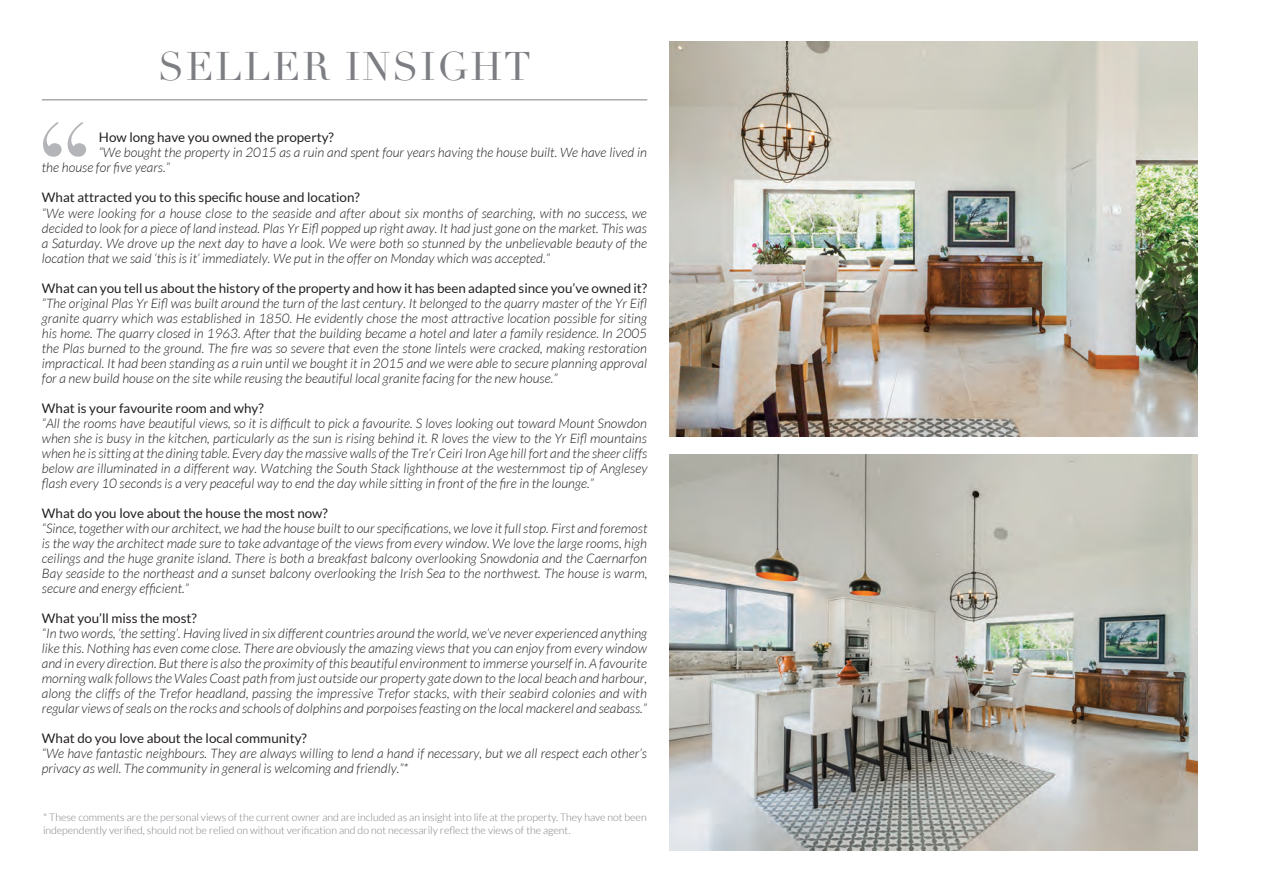
<style>
.page{position:relative;width:1262px;height:894px;background:#fff}
.page>*{position:absolute;margin:0;border:0;box-sizing:border-box;transform-origin:0 0}
.t1{font:39px "Didot";letter-spacing:.05em;color:#7c7e83}
.t2{font:italic 300 13.2px/15px "Lato";color:#231f20;text-align:justify}
.t3{font:13.2px "Lato";color:#231f20}
.t4{font:300 10.5px/13.5px "Lato";color:#7c7e83}
</style>
<div class="page">
<img style="left:669px;top:454px;width:528px;height:396px">
<img style="left:669px;top:42px;width:528px;height:394px">
<hr style="left:42px;top:99px;width:605px;height:1px;background:#7c7e83">
<svg style="left:43px;top:122px;width:43px;height:35px"></svg>
<p class="t1" style="left:158px;top:43px;width:374px">SELLER INSIGHT</p>
<p class="t3" style="left:99px;top:130px;width:237px">How long have you owned the property?</p>
<p class="t2" style="left:42px;top:146px;width:606px;text-indent:57px">“We bought the property in 2015 as a ruin and spent four years having the house built. We have lived in the house for five years.”</p>
<p class="t3" style="left:42px;top:190px;width:319px">What attracted you to this specific house and location?</p>
<p class="t2" style="left:42px;top:206px;width:606px">“We were looking for a house close to the seaside and after about six months of searching, with no success, we decided to look for a piece of land instead. Plas Yr Eifl popped up right away. It had just gone on the market. This was a Saturday. We drove up the next day to have a look. We were both so stunned by the unbelievable beauty of the location that we said ‘this is it’ immediately. We put in the offer on Monday which was accepted.”</p>
<p class="t3" style="left:42px;top:280px;width:607px">What can you tell us about the history of the property and how it has been adapted since you’ve owned it?</p>
<p class="t2" style="left:42px;top:296px;width:607px">“The original Plas Yr Eifl was built around the turn of the last century. It belonged to the quarry master of the Yr Eifl granite quarry which was established in 1850. He evidently chose the most attractive location possible for siting his home. The quarry closed in 1963. After that the building became a hotel and later a family residence. In 2005 the Plas burned to the ground. The fire was so severe that even the stone lintels were cracked, making restoration impractical. It had been standing as a ruin until we bought it in 2015 and we were able to secure planning approval for a new build house on the site while reusing the beautiful local granite facing for the new house.”</p>
<p class="t3" style="left:42px;top:400px;width:223px">What is your favourite room and why?</p>
<p class="t2" style="left:42px;top:416px;width:607px">“All the rooms have beautiful views, so it is difficult to pick a favourite. S loves looking out toward Mount Snowdon when she is busy in the kitchen, particularly as the sun is rising behind it. R loves the view to the Yr Eifl mountains when he is sitting at the dining table. Every day the massive walls of the Tre’r Ceiri Iron Age hill fort and the sheer cliffs below are illuminated in a different way. Watching the South Stack lighthouse at the westernmost tip of Anglesey flash every 10 seconds is a very peaceful way to end the day while sitting in front of the fire in the lounge.”</p>
<p class="t3" style="left:42px;top:505px;width:287px">What do you love about the house the most now?</p>
<p class="t2" style="left:42px;top:521px;width:607px">“Since, together with our architect, we had the house built to our specifications, we love it full stop. First and foremost is the way the architect made sure to take advantage of the views from every window. We love the large rooms, high ceilings and the huge granite island. There is both a breakfast balcony overlooking Snowdonia and the Caernarfon Bay seaside to the northeast and a sunset balcony overlooking the Irish Sea to the northwest. The house is warm, secure and energy efficient.”</p>
<p class="t3" style="left:42px;top:610px;width:156px">What you’ll miss the most?</p>
<p class="t2" style="left:42px;top:626px;width:607px">“In two words, ‘the setting’. Having lived in six different countries around the world, we’ve never experienced anything like this. Nothing has even come close. There are obviously the amazing views that you can enjoy from every window and in every direction. But there is also the proximity of this beautiful environment to immerse yourself in. A favourite morning walk follows the Wales Coast path from just outside our property gate down to the local beach and harbour, along the cliffs of the Trefor headland, passing the impressive Trefor stacks, with their seabird colonies and with regular views of seals on the rocks and schools of dolphins and porpoises feasting on the local mackerel and seabass.”</p>
<p class="t3" style="left:42px;top:730px;width:266px">What do you love about the local community?</p>
<p class="t2" style="left:42px;top:746px;width:606px">“We have fantastic neighbours. They are always willing to lend a hand if necessary, but we all respect each other’s privacy as well. The community in general is welcoming and friendly.”*</p>
<p class="t4" style="left:43px;top:809px;width:605px">* These comments are the personal views of the current owner and are included as an insight into life at the property. They have not been independently verified, should not be relied on without verification and do not necessarily reflect the views of the agent.</p>
</div>
